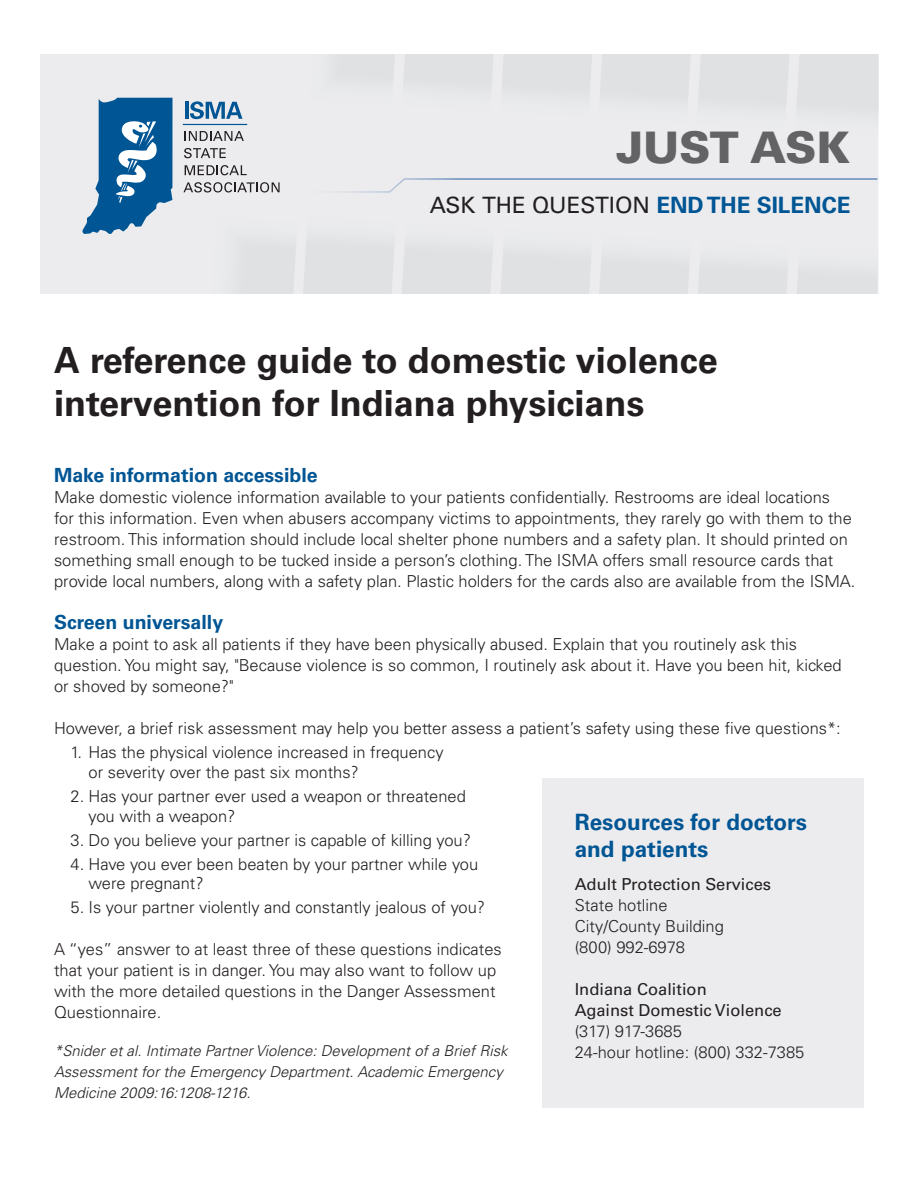
<style>
.page{position:relative;width:918px;height:1188px;background:#fff}
.page>*{position:absolute;margin:0;border:0;box-sizing:border-box;transform-origin:0 0}
.t1{font:900 43.5px "Univers LT Std";color:#636366}
.t2{font:700 36px/43.2px "Univers LT Std";color:#231f20}
.t3{font:700 22.5px/27px "Univers LT Std";color:#005594}
.t4{font:22.5px "Univers LT Std";color:#231f20}
.t5{font:700 19.5px "Univers LT Std";color:#005594}
.t6{font:300 16.5px/21px "Univers LT Std";color:#231f20}
.t7{font:16.5px/21px "Univers LT Std";color:#231f20}
.t8{font:italic 300 15px/21px "Univers LT Std";color:#231f20}
.s1{font-weight:700;color:#005594}
</style>
<div class="page">
<img style="left:40px;top:54px;width:838px;height:239px">
<svg style="left:82px;top:98px;width:90px;height:137px;background:#578db6"></svg>
<hr style="left:185px;top:102px;width:3px;height:17px;background:#005594">
<svg style="left:190px;top:101px;width:52px;height:18px"></svg>
<svg style="left:185px;top:131px;width:59px;height:10px"></svg>
<svg style="left:184px;top:148px;width:42px;height:10px"></svg>
<hr style="left:183px;top:124px;width:64px;height:1px;background:#005594">
<svg style="left:183px;top:165px;width:695px;height:28px;background:#e1e2e6"></svg>
<h1 class="t1" style="left:617px;top:121px;width:235px">JUST ASK</h1>
<h3 class="t4" style="left:430px;top:192px;width:422px">ASK THE QUESTION <span class="s1">END THE SILENCE</span></h3>
<h2 class="t2" style="left:54px;top:339px;width:665px">A reference guide to domestic violence intervention for Indiana physicians</h2>
<p class="t5" style="left:54px;top:464px;width:265px">Make information accessible</p>
<p class="t6" style="left:54px;top:487px;width:803px">Make domestic violence information available to your patients confidentially. Restrooms are ideal locations<br>for this information. Even when abusers accompany victims to appointments, they rarely go with them to the restroom. This information should include local shelter phone numbers and a safety plan. It should printed on something small enough to be tucked inside a person’s clothing. The ISMA offers small resource cards that provide local numbers, along with a safety plan. Plastic holders for the cards also are available from the ISMA.</p>
<p class="t5" style="left:54px;top:611px;width:171px">Screen universally</p>
<p class="t6" style="left:54px;top:634px;width:789px">Make a point to ask all patients if they have been physically abused. Explain that you routinely ask this question. You might say, "Because violence is so common, I routinely ask about it. Have you been hit, kicked or shoved by someone?"</p>
<p class="t6" style="left:54px;top:718px;width:788px">However, a brief risk assessment may help you better assess a patient’s safety using these five questions*:</p>
<p class="t6" style="left:89px;top:742px;width:357px;line-height:19.8px;text-indent:-18px">1. Has the physical violence increased in frequency or severity over the past six months?</p>
<p class="t6" style="left:89px;top:786px;width:379px;line-height:19.8px;text-indent:-18px">2. Has your partner ever used a weapon or threatened you with a weapon?</p>
<p class="t6" style="left:70px;top:829px;width:402px">3. Do you believe your partner is capable of killing you?</p>
<p class="t6" style="left:89px;top:854px;width:391px;line-height:19.8px;text-indent:-18px">4. Have you ever been beaten by your partner while you were pregnant?</p>
<p class="t6" style="left:70px;top:897px;width:416px">5. Is your partner violently and constantly jealous of you?</p>
<p class="t6" style="left:54px;top:939px;width:449px">A “yes” answer to at least three of these questions indicates that your patient is in danger. You may also want to follow up with the more detailed questions in the Danger Assessment Questionnaire.</p>
<p class="t8" style="left:54px;top:1040px;width:455px">*Snider et al. Intimate Partner Violence: Development of a Brief Risk<br>Assessment for the Emergency Department. Academic Emergency<br>Medicine 2009:16:1208-1216.</p>
<h3 class="t3" style="left:575px;top:808px;width:234px">Resources for doctors and patients</h3>
<p class="t7" style="left:575px;top:873px;width:198px">Adult Protection Services</p>
<p class="t6" style="left:575px;top:894px;width:151px">State hotline<br>City/County Building (800) 992-6978</p>
<p class="t7" style="left:575px;top:978px;width:209px">Indiana Coalition<br>Against Domestic Violence</p>
<p class="t6" style="left:575px;top:1020px;width:231px">(317) 917-3685<br>24-hour hotline: (800) 332-7385</p>
</div>
